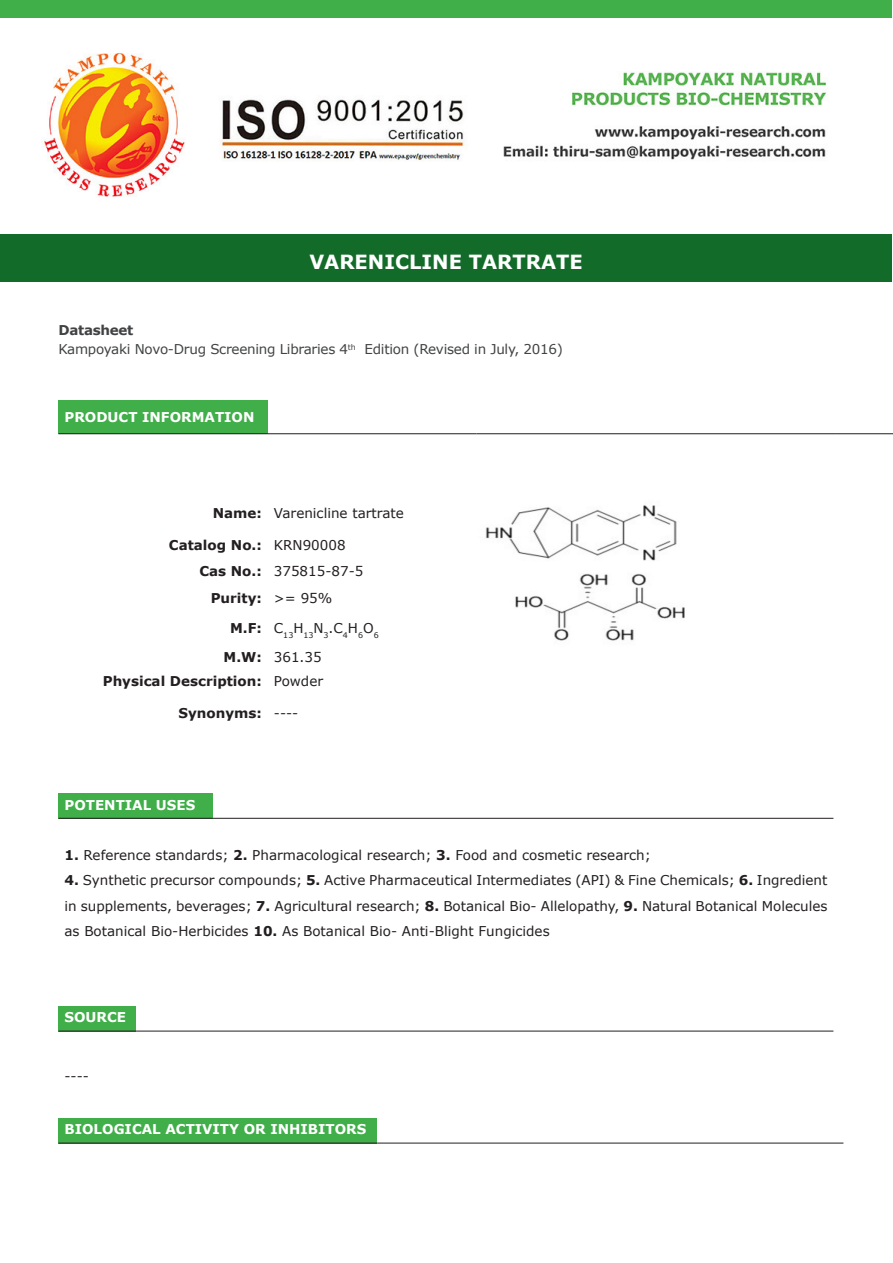
<style>
.page{position:relative;width:893px;height:1263px;background:#fff}
.page>*{position:absolute;margin:0;border:0;box-sizing:border-box;transform-origin:0 0}
.t1{font:700 19.5px "Verdana";color:#fff}
.t2{font:13.5px/25.2px "Verdana";color:#231f20;text-align:justify}
.t3{font:700 13.5px "Verdana";color:#fff}
.t4{font:700 13.5px "Verdana";color:#231f20}
.t5{font:13.5px "Verdana";letter-spacing:-.02em;color:#414243}
.t6{font:700 13.5px "Verdana";letter-spacing:-.02em;color:#414243}
.t7{font:7.8px "Verdana";color:#231f20}
.s1{font-weight:700}
</style>
<div class="page">
<div style="left:0;top:0;width:892px;height:17px;background:#40ae49"></div>
<div style="left:1px;top:235px;width:891px;height:47px;background:#136b29"></div>
<div style="left:58px;top:400px;width:210px;height:34px;background:#40ae49"></div>
<hr style="left:58px;top:433px;width:210px;height:1px;background:#231f20">
<hr style="left:268px;top:433px;width:208px;height:1px;background:#231f20">
<hr style="left:476px;top:433px;width:359px;height:1px;background:#231f20">
<hr style="left:835px;top:433px;width:58px;height:1px;background:#231f20">
<img style="left:485px;top:505px;width:200px;height:136px">
<div style="left:58px;top:793px;width:155px;height:25px;background:#40ae49"></div>
<hr style="left:58px;top:818px;width:155px;height:1px;background:#231f20">
<hr style="left:213px;top:818px;width:620px;height:1px;background:#231f20">
<div style="left:58px;top:1006px;width:78px;height:25px;background:#40ae49"></div>
<hr style="left:58px;top:1031px;width:78px;height:1px;background:#231f20">
<hr style="left:136px;top:1031px;width:697px;height:1px;background:#231f20">
<div style="left:58px;top:1118px;width:319px;height:25px;background:#40ae49"></div>
<hr style="left:58px;top:1143px;width:319px;height:1px;background:#231f20">
<hr style="left:377px;top:1143px;width:466px;height:1px;background:#231f20">
<img style="left:43px;top:53px;width:784px;height:144px">
<p class="t1" style="left:309px;top:249px;width:275px">VARENICLINE TARTRATE</p>
<p class="t6" style="left:58px;top:321px;width:76px">Datasheet</p>
<p class="t5" style="left:58px;top:341px;width:506px">Kampoyaki Novo-Drug Screening Libraries 4<sup>th</sup> Edition (Revised in July, 2016)</p>
<p class="t3" style="left:64px;top:409px;width:192px">PRODUCT INFORMATION</p>
<p class="t4" style="left:213px;top:504px;width:51px">Name:</p>
<p class="t2" style="left:274px;top:501px;width:132px">Varenicline tartrate</p>
<p class="t4" style="left:169px;top:536px;width:94px">Catalog No.:</p>
<p class="t2" style="left:274px;top:533px;width:73px">KRN90008</p>
<p class="t4" style="left:199px;top:562px;width:64px">Cas No.:</p>
<p class="t2" style="left:274px;top:559px;width:91px">375815-87-5</p>
<p class="t4" style="left:211px;top:590px;width:53px">Purity:</p>
<p class="t2" style="left:274px;top:586px;width:60px">&gt;= 95%</p>
<p class="t4" style="left:230px;top:619px;width:33px">M.F:</p>
<p class="t7" style="left:274px;top:630px;width:106px"><sup>C</sup>13<sup>H</sup>13<sup>N</sup>3<sup>.C</sup>4<sup>H</sup>6<sup>O</sup>6</p>
<p class="t4" style="left:224px;top:648px;width:40px">M.W:</p>
<p class="t2" style="left:274px;top:645px;width:49px">361.35</p>
<p class="t4" style="left:103px;top:672px;width:161px">Physical Description:</p>
<p class="t2" style="left:274px;top:668px;width:51px">Powder</p>
<p class="t4" style="left:178px;top:704px;width:85px">Synonyms:</p>
<p class="t2" style="left:274px;top:700px;width:26px">----</p>
<p class="t3" style="left:64px;top:796px;width:132px">POTENTIAL USES</p>
<p class="t2" style="left:64px;top:843px;width:588px"><span class="s1">1.</span> Reference standards; <span class="s1">2.</span> Pharmacological research; <span class="s1">3.</span> Food and cosmetic research;</p>
<p class="t2" style="left:64px;top:868px;width:764px"><span class="s1">4.</span> Synthetic precursor compounds; <span class="s1">5.</span> Active Pharmaceutical Intermediates (API) &amp; Fine Chemicals; <span class="s1">6.</span> Ingredient in supplements, beverages; <span class="s1">7.</span> Agricultural research; <span class="s1">8.</span> Botanical Bio- Allelopathy, <span class="s1">9.</span> Natural Botanical Molecules as Botanical Bio-Herbicides <span class="s1">10.</span> As Botanical Bio- Anti-Blight Fungicides</p>
<p class="t3" style="left:64px;top:1009px;width:63px">SOURCE</p>
<p class="t2" style="left:64px;top:1063px;width:26px">----</p>
<p class="t3" style="left:64px;top:1120px;width:303px">BIOLOGICAL ACTIVITY OR INHIBITORS</p>
</div>
